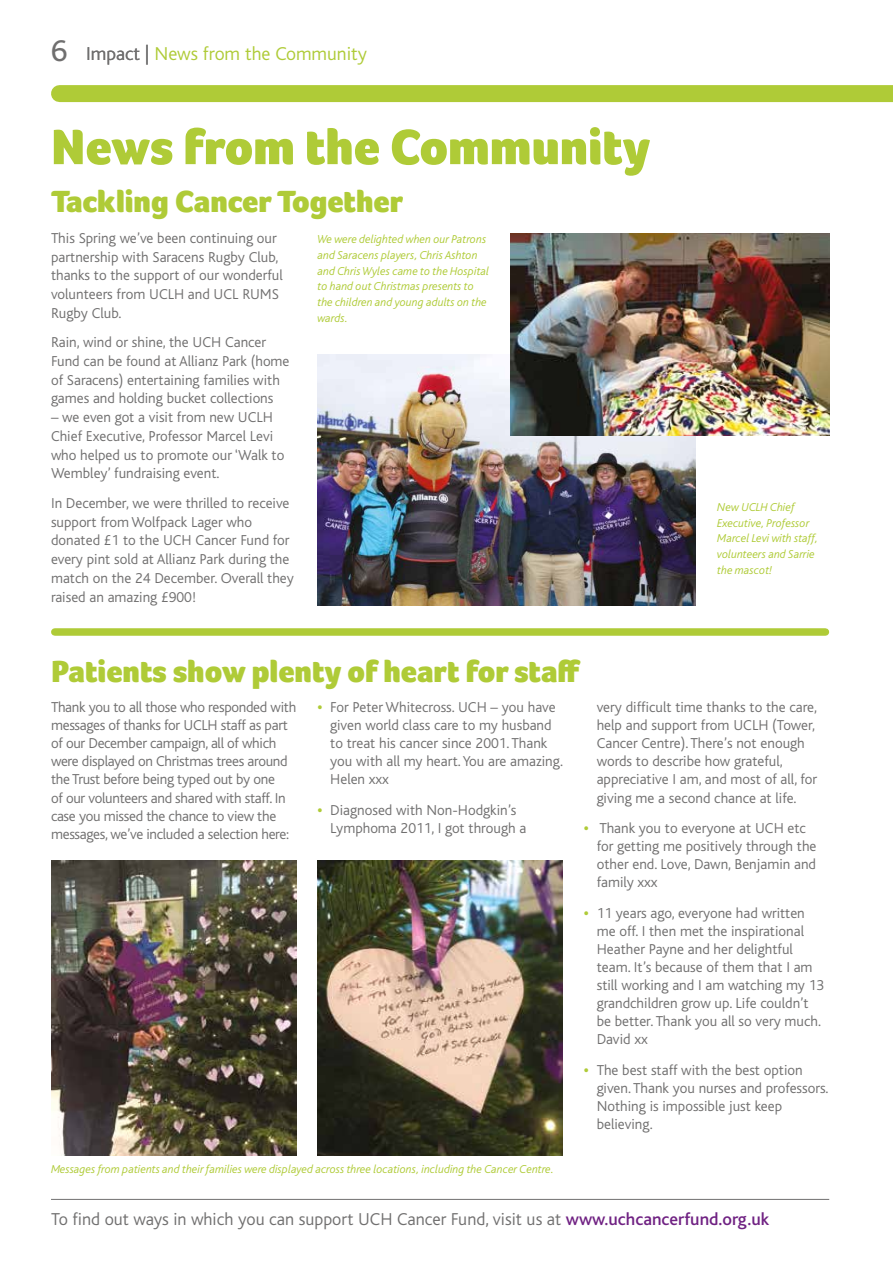
<style>
.page{position:relative;width:893px;height:1263px;background:#fff}
.page>*{position:absolute;margin:0;border:0;box-sizing:border-box;transform-origin:0 0}
.t1{font:900 51px "Foco";color:#afcb37}
.t2{font:900 31.5px "Foco";color:#afcb37}
.t3{font:31.5px "Bliss";color:#706f6f}
.t4{font:300 19.5px "Bliss";color:#afcb37}
.t5{font:300 18px "Bliss";color:#706f6f}
.t6{font:300 15px/18px "Bliss";color:#706f6f}
.t7{font:300 15px/18px "Bliss";letter-spacing:-.02em;color:#706f6f}
.t8{font:italic 300 12px/15.8px "Bliss";color:#afcb37}
.s1{color:#706f6f}
.s2{font-weight:800;color:#afcb37}
.s3{font-weight:500;color:#702283}
</style>
<div class="page">
<hr style="left:51px;top:1199px;width:778px;height:1px;background:#706f6f">
<img style="left:317px;top:355px;width:379px;height:251px">
<div style="left:60px;top:85px;width:833px;height:17px;background:#afcb37"></div>
<img style="left:317px;top:860px;width:246px;height:296px">
<img style="left:51px;top:860px;width:245px;height:296px">
<div style="left:55px;top:628px;width:770px;height:8px;background:#afcb37"></div>
<img style="left:510px;top:234px;width:319px;height:202px">
<h2 class="t3" style="left:51px;top:34px;width:18px">6</h2>
<h3 class="t4" style="left:86px;top:43px;width:282px"><span class="s1">Impact |</span> News from the Community</h3>
<h1 class="t1" style="left:51px;top:117px;width:601px">News from the Community</h1>
<h2 class="t2" style="left:51px;top:183px;width:354px">Tackling Cancer Together</h2>
<p class="t8" style="left:317px;top:232px;width:173px">We were delighted when our Patrons and Saracens players, Chris Ashton and Chris Wyles came to the Hospital to hand out Christmas presents to the children and young adults on the wards.</p>
<p class="t6" style="left:51px;top:229px;width:233px;line-height:18.8px">This Spring we’ve been continuing our partnership with Saracens Rugby Club, thanks to the support of our wonderful volunteers from UCLH and UCL RUMS<br>Rugby Club.</p>
<p class="t6" style="left:51px;top:333px;width:240px;line-height:18.8px">Rain, wind or shine, the UCH Cancer Fund can be found at Allianz Park (home of Saracens) entertaining families with games and holding bucket collections</p>
<p class="t6" style="left:51px;top:408px;width:235px;line-height:18.8px">– we even got a visit from new UCLH Chief Executive, Professor Marcel Levi who helped us to promote our ‘Walk to Wembley’ fundraising event.</p>
<p class="t6" style="left:51px;top:494px;width:244px;line-height:18.8px">In December, we were thrilled to receive support from Wolfpack Lager who donated £1 to the UCH Cancer Fund for every pint sold at Allianz Park during the match on the 24 December. Overall they raised an amazing £900!</p>
<p class="t8" style="left:717px;top:499px;width:102px">New UCLH Chief<br>Executive, Professor<br>Marcel Levi with staff, volunteers and Sarrie the mascot!</p>
<h2 class="t2" style="left:51px;top:653px;width:531px">Patients show plenty of heart for staff</h2>
<p class="t7" style="left:51px;top:699px;width:247px">Thank you to all those who responded with messages of thanks for UCLH staff as part of our December campaign, all of which were displayed on Christmas trees around the Trust before being typed out by one<br>of our volunteers and shared with staff. In case you missed the chance to view the messages, we’ve included a selection here:</p>
<p class="t6" style="left:330px;top:699px;width:234px;text-indent:-13px"><span class="s2">•</span> For Peter Whitecross. UCH – you have given world class care to my husband to treat his cancer since 2001. Thank you with all my heart. You are amazing.<br>Helen xxx</p>
<p class="t6" style="left:597px;top:699px;width:222px">very difficult time thanks to the care, help and support from UCLH (Tower, Cancer Centre). There’s not enough words to describe how grateful, appreciative I am, and most of all, for giving me a second chance at life.</p>
<p class="t6" style="left:597px;top:820px;width:221px;text-indent:-13px"><span class="s2">•</span> Thank you to everyone at UCH etc for getting me positively through the other end. Love, Dawn, Benjamin and family xxx</p>
<p class="t6" style="left:597px;top:904px;width:229px;text-indent:-13px"><span class="s2">•</span> 11 years ago, everyone had written me off. I then met the inspirational<br>Heather Payne and her delightful team. It’s because of them that I am still working and I am watching my 13 grandchildren grow up. Life couldn’t be better. Thank you all so very much.<br>David xx</p>
<p class="t6" style="left:597px;top:1061px;width:233px;text-indent:-13px"><span class="s2">•</span> The best staff with the best option given. Thank you nurses and professors.<br>Nothing is impossible just keep believing.</p>
<p class="t6" style="left:330px;top:802px;width:198px;text-indent:-13px"><span class="s2">•</span> Diagnosed with Non-Hodgkin’s<br>Lymphoma 2011, I got through a</p>
<p class="t8" style="left:51px;top:1162px;width:505px">Messages from patients and their families were displayed across three locations, including the Cancer Centre.</p>
<p class="t5" style="left:51px;top:1210px;width:643px">Find out more about what’s going on at UCH Cancer Fund at <span class="s3">www.uchcancerfund.org.uk</span></p>
<p class="t5" style="left:51px;top:1210px;width:720px">To find out ways in which you can support UCH Cancer Fund, visit us at <span class="s3">www.uchcancerfund.org.uk</span></p>
</div>
